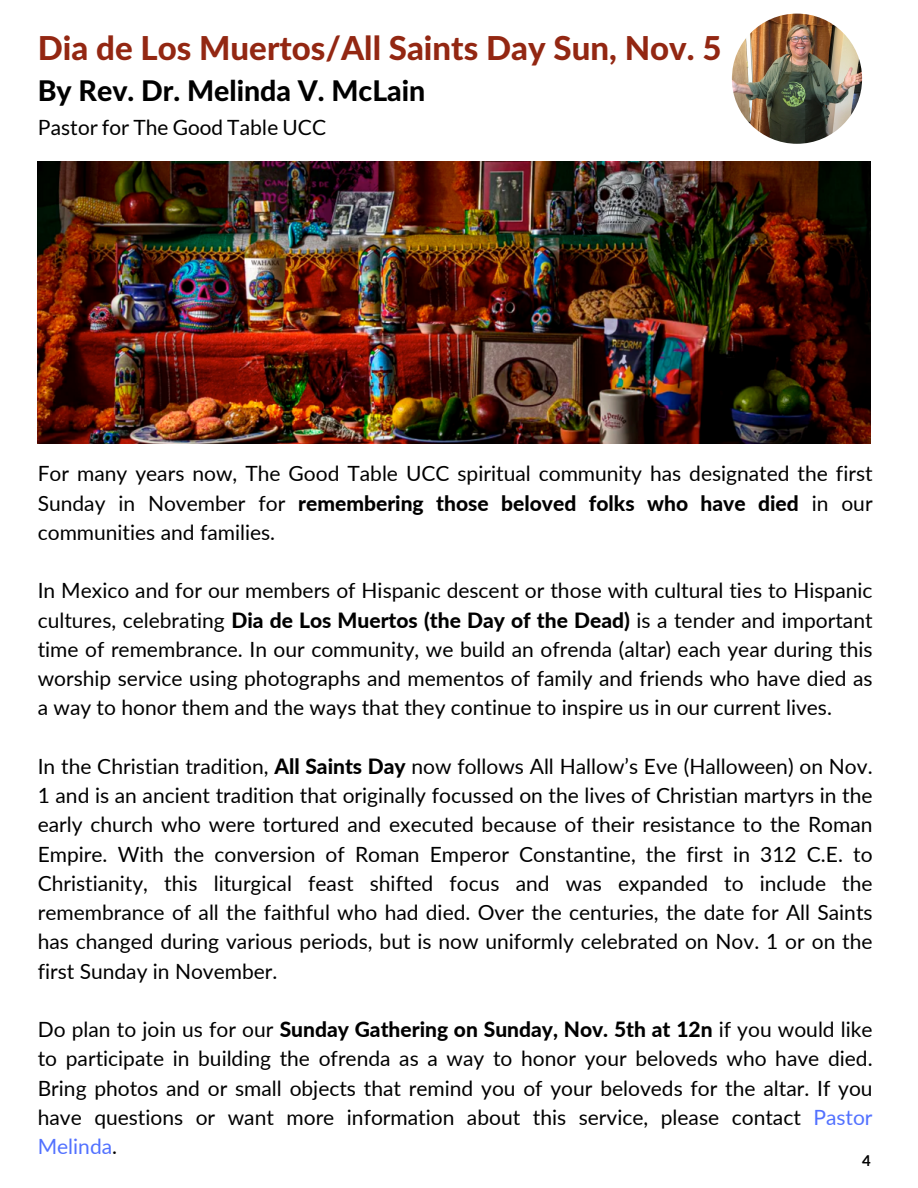
<style>
.page{position:relative;width:918px;height:1188px;background:#fff}
.page>*{position:absolute;margin:0;border:0;box-sizing:border-box;transform-origin:0 0}
.t1{font:800 33px "Lato Latin";color:#932712}
.t2{font:800 28.5px "Lato Latin";color:#000}
.t3{font:21px/29.2px "Lato";color:#000;text-align:justify}
.t4{font:700 15px "Lato";color:#000}
.s1{font-weight:800}
.s2{color:#5271ff}
</style>
<div class="page">
<img style="left:732px;top:14px;width:130px;height:130px;border-radius:50%">
<img style="left:38px;top:162px;width:832px;height:281px">
<p class="t1" style="left:38px;top:33px;width:685px">Dia de Los Muertos/All Saints Day Sun, Nov. 5</p>
<p class="t2" style="left:38px;top:79px;width:389px">By Rev. Dr. Melinda V. McLain</p>
<p class="t3" style="left:38px;top:112px;width:290px">Pastor for The Good Table UCC</p>
<p class="t3" style="left:38px;top:459px;width:836px">For many years now, The Good Table UCC spiritual community has designated the first Sunday in November for <span class="s1">remembering those beloved folks who have died</span> in our communities and families.</p>
<p class="t3" style="left:38px;top:576px;width:836px">In Mexico and for our members of Hispanic descent or those with cultural ties to Hispanic cultures, celebrating <span class="s1">Dia de Los Muertos (the Day of the Dead)</span> is a tender and important time of remembrance. In our community, we build an ofrenda (altar) each year during this worship service using photographs and mementos of family and friends who have died as a way to honor them and the ways that they continue to inspire us in our current lives.</p>
<p class="t3" style="left:38px;top:751px;width:836px">In the Christian tradition, <span class="s1">All Saints Day</span> now follows All Hallow’s Eve (Halloween) on Nov.<br>1 and is an ancient tradition that originally focussed on the lives of Christian martyrs in the early church who were tortured and executed because of their resistance to the Roman Empire. With the conversion of Roman Emperor Constantine, the first in 312 C.E. to Christianity, this liturgical feast shifted focus and was expanded to include the remembrance of all the faithful who had died. Over the centuries, the date for All Saints has changed during various periods, but is now uniformly celebrated on Nov. 1 or on the first Sunday in November.</p>
<p class="t3" style="left:38px;top:1014px;width:836px">Do plan to join us for our <span class="s1">Sunday Gathering on Sunday, Nov. 5th at 12n</span> if you would like to participate in building the ofrenda as a way to honor your beloveds who have died.<br>Bring photos and or small objects that remind you of your beloveds for the altar. If you have questions or want more information about this service, please contact <span class="s2">Pastor Melinda</span>.</p>
<p class="t4" style="left:862px;top:1151px;width:10px">4</p>
</div>
